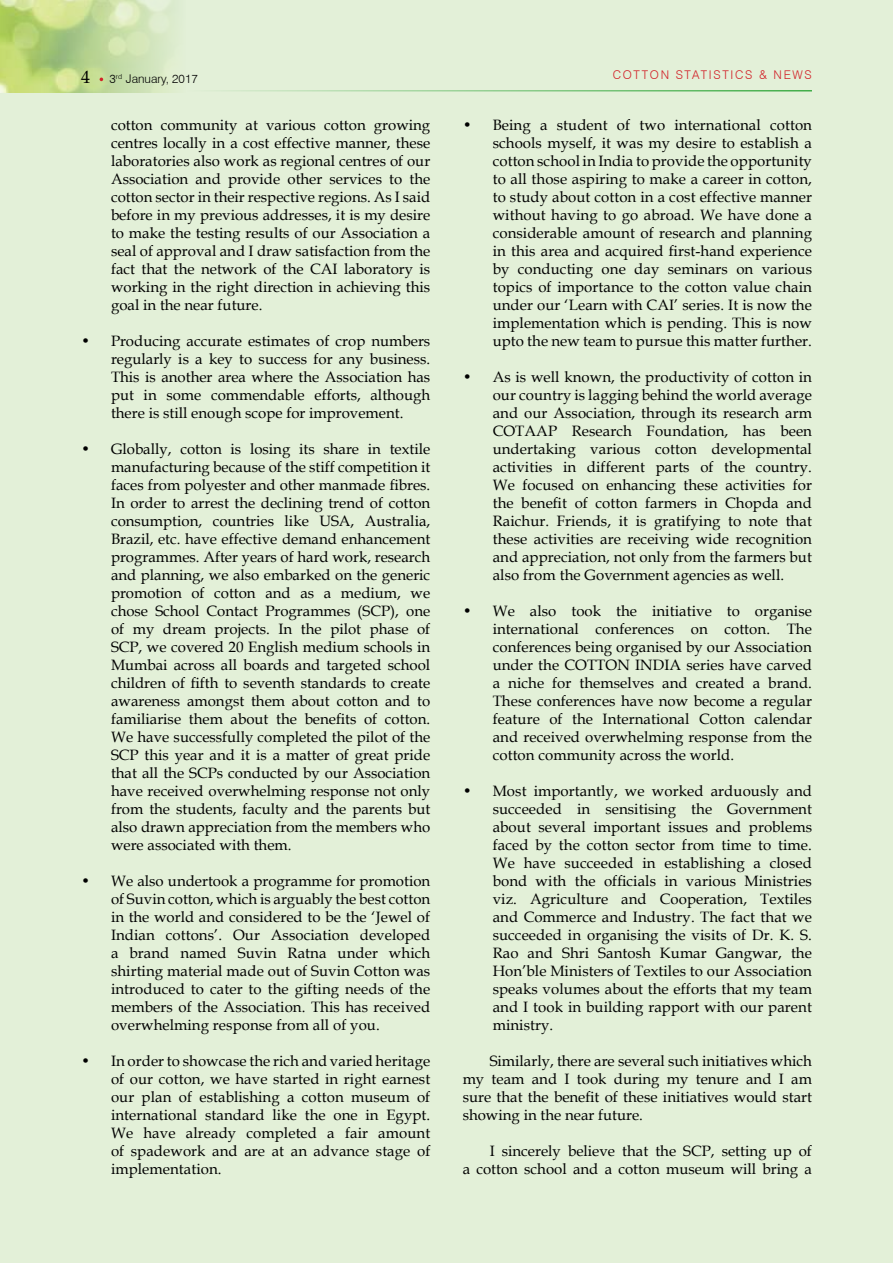
<style>
.page{position:relative;width:893px;height:1263px;background:#e3f0d8}
.page>*{position:absolute;margin:0;border:0;box-sizing:border-box;transform-origin:0 0}
.t1{font:18px "Book Antiqua";color:#000}
.t2{font:15px/18px "Book Antiqua";letter-spacing:.005em;color:#000;text-align:justify}
.t3{font:300 12px "Swiss 721 BT";letter-spacing:.14em;color:#d2232a}
.t4{font:300 12px "Swiss 721 BT";color:#000}
</style>
<div class="page">
<img style="left:0;top:0;width:175px;height:93px">
<hr style="left:186px;top:90px;width:626px;height:2px;background:#41ad49">
<p class="t1" style="left:81px;top:64px;width:10px">4</p>
<p class="t3" style="left:613px;top:67px;width:132px">COTTON STATISTICS</p>
<p class="t3" style="left:759px;top:67px;width:53px">&amp; N EWS</p>
<p class="t4" style="left:110px;top:71px;width:90px">3<sup>RD</sup> JANUARY, 2017</p>
<p class="t2" style="left:111px;top:115px;width:321px">cotton community at various cotton growing centres locally in a cost effective manner, these laboratories also work as regional centres of our Association and provide other services to the cotton sector in their respective regions. As I said before in my previous addresses, it is my desire to make the testing results of our Association a seal of approval and I draw satisfaction from the fact that the network of the CAI laboratory is working in the right direction in achieving this goal in the near future.</p>
<p class="t2" style="left:111px;top:331px;width:321px;text-indent:-30px">• Producing accurate estimates of crop numbers regularly is a key to success for any business.<br>This is another area where the Association has put in some commendable efforts, although there is still enough scope for improvement.</p>
<p class="t2" style="left:111px;top:439px;width:321px;text-indent:-30px">• Globally, cotton is losing its share in textile manufacturing because of the stiff competition it faces from polyester and other manmade fibres.<br>In order to arrest the declining trend of cotton consumption, countries like USA, Australia, Brazil, etc. have effective demand enhancement programmes. After years of hard work, research and planning, we also embarked on the generic promotion of cotton and as a medium, we chose School Contact Programmes (SCP), one of my dream projects. In the pilot phase of SCP, we covered 20 English medium schools in Mumbai across all boards and targeted school children of fifth to seventh standards to create awareness amongst them about cotton and to familiarise them about the benefits of cotton.<br>We have successfully completed the pilot of the SCP this year and it is a matter of great pride that all the SCPs conducted by our Association have received overwhelming response not only from the students, faculty and the parents but also drawn appreciation from the members who were associated with them.</p>
<p class="t2" style="left:111px;top:871px;width:321px;text-indent:-30px">• We also undertook a programme for promotion of Suvin cotton, which is arguably the best cotton in the world and considered to be the ‘Jewel of Indian cottons’. Our Association developed a brand named Suvin Ratna under which shirting material made out of Suvin Cotton was introduced to cater to the gifting needs of the members of the Association. This has received overwhelming response from all of you.</p>
<p class="t2" style="left:111px;top:1051px;width:321px;text-indent:-30px">• In order to showcase the rich and varied heritage of our cotton, we have started in right earnest our plan of establishing a cotton museum of international standard like the one in Egypt.<br>We have already completed a fair amount of spadework and are at an advance stage of implementation.</p>
<p class="t2" style="left:493px;top:115px;width:321px;text-indent:-30px">• Being a student of two international cotton schools myself, it was my desire to establish a cotton school in India to provide the opportunity to all those aspiring to make a career in cotton, to study about cotton in a cost effective manner without having to go abroad. We have done a considerable amount of research and planning in this area and acquired first-hand experience by conducting one day seminars on various topics of importance to the cotton value chain under our ‘Learn with CAI’ series. It is now the implementation which is pending. This is now upto the new team to pursue this matter further.</p>
<p class="t2" style="left:493px;top:367px;width:321px;text-indent:-30px">• As is well known, the productivity of cotton in our country is lagging behind the world average and our Association, through its research arm COTAAP Research Foundation, has been undertaking various cotton developmental activities in different parts of the country.<br>We focused on enhancing these activities for the benefit of cotton farmers in Chopda and Raichur. Friends, it is gratifying to note that these activities are receiving wide recognition and appreciation, not only from the farmers but also from the Government agencies as well.</p>
<p class="t2" style="left:493px;top:601px;width:321px;text-indent:-30px">• We also took the initiative to organise international conferences on cotton. The conferences being organised by our Association under the COTTON INDIA series have carved a niche for themselves and created a brand.<br>These conferences have now become a regular feature of the International Cotton calendar and received overwhelming response from the cotton community across the world.</p>
<p class="t2" style="left:493px;top:781px;width:321px;text-indent:-30px">• Most importantly, we worked arduously and succeeded in sensitising the Government about several important issues and problems faced by the cotton sector from time to time.<br>We have succeeded in establishing a closed bond with the officials in various Ministries viz. Agriculture and Cooperation, Textiles and Commerce and Industry. The fact that we succeeded in organising the visits of Dr. K. S.<br>Rao and Shri Santosh Kumar Gangwar, the Hon’ble Ministers of Textiles to our Association speaks volumes about the efforts that my team and I took in building rapport with our parent ministry.</p>
<p class="t2" style="left:463px;top:1051px;width:351px;text-indent:27px">Similarly, there are several such initiatives which my team and I took during my tenure and I am sure that the benefit of these initiatives would start showing in the near future.</p>
<p class="t2" style="left:463px;top:1141px;width:351px;text-align:right">I sincerely believe that the SCP, setting up of<br>a cotton school and a cotton museum will bring a</p>
</div>
